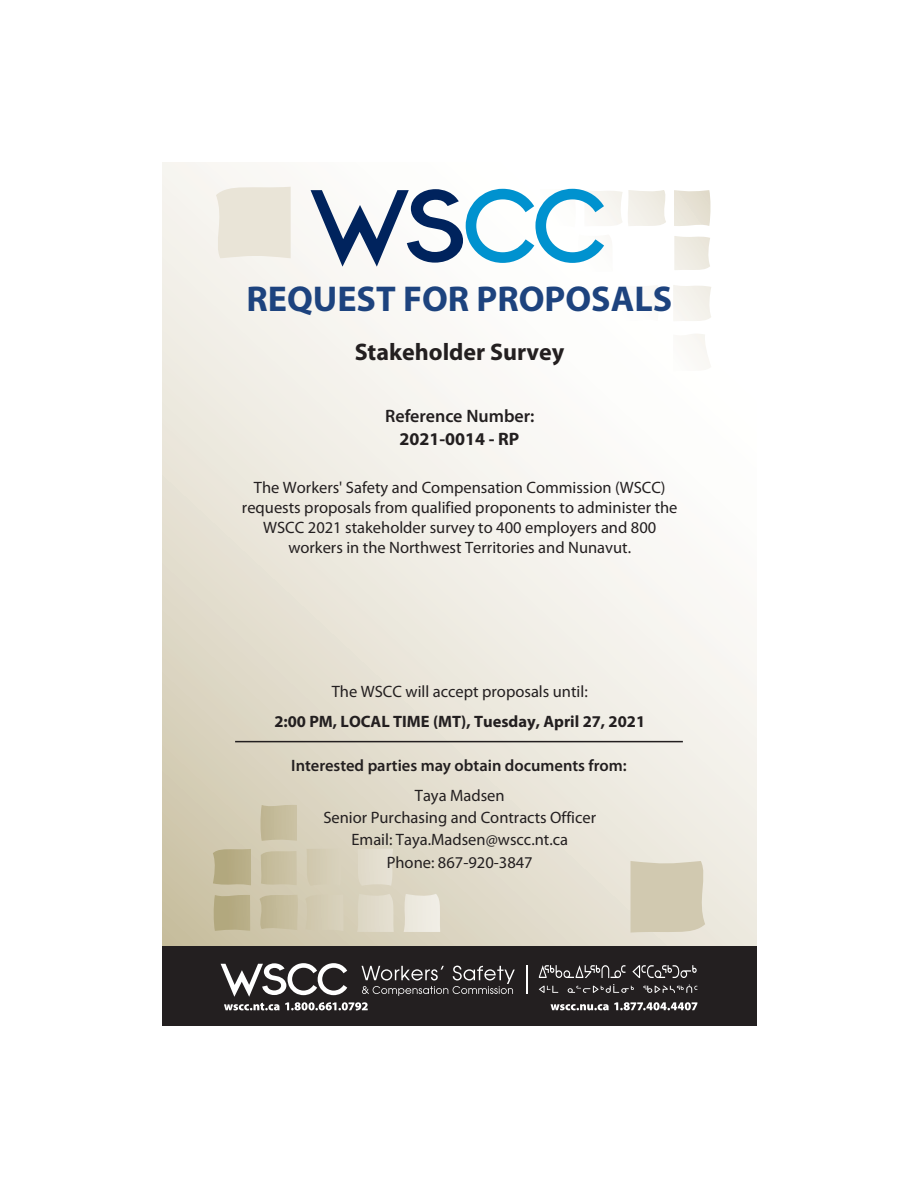
<style>
.page{position:relative;width:918px;height:1188px;background:#fff}
.page>*{position:absolute;margin:0;border:0;box-sizing:border-box;transform-origin:0 0}
.t1{font:700 36px "Myriad Pro";color:#1d437e}
.t2{font:700 24px "Myriad Pro";color:#231f20}
.t3{font:600 18px "Myriad Pro";color:#231f20}
.t4{font:700 18px "Myriad Pro";color:#231f20}
.t5{font:16.5px/19.8px "Myriad Pro";color:#231f20;text-align:center}
.t6{font:700 16.5px "Myriad Pro";color:#231f20}
.t7{font:600 16.5px "Myriad Pro";color:#231f20}
</style>
<div class="page">
<svg style="left:162px;top:162px;width:594px;height:785px"></svg>
<svg style="left:213px;top:849px;width:38px;height:37px"></svg>
<svg style="left:356px;top:894px;width:40px;height:38px;background:#dfd9c8"></svg>
<svg style="left:305px;top:895px;width:38px;height:36px"></svg>
<svg style="left:260px;top:805px;width:37px;height:36px"></svg>
<svg style="left:213px;top:895px;width:37px;height:36px"></svg>
<svg style="left:305px;top:849px;width:38px;height:37px"></svg>
<svg style="left:257px;top:895px;width:42px;height:36px;background:#c6bd9d"></svg>
<svg style="left:213px;top:183px;width:78px;height:75px;background:#ebe6da"></svg>
<svg style="left:673px;top:285px;width:38px;height:36px"></svg>
<svg style="left:622px;top:285px;width:37px;height:36px"></svg>
<svg style="left:674px;top:190px;width:37px;height:36px"></svg>
<svg style="left:674px;top:236px;width:36px;height:34px"></svg>
<svg style="left:673px;top:334px;width:38px;height:37px"></svg>
<svg style="left:356px;top:849px;width:38px;height:37px"></svg>
<svg style="left:261px;top:849px;width:36px;height:36px"></svg>
<svg style="left:403px;top:894px;width:39px;height:38px"></svg>
<svg style="left:631px;top:861px;width:77px;height:75px;background:#d4cdb6"></svg>
<svg style="left:311px;top:189px;width:357px;height:83px"></svg>
<div style="left:162px;top:947px;width:594px;height:79px;background:#231f20"></div>
<svg style="left:539px;top:965px;width:86px;height:13px"></svg>
<svg style="left:632px;top:965px;width:65px;height:13px"></svg>
<svg style="left:539px;top:986px;width:19px;height:7px"></svg>
<svg style="left:568px;top:984px;width:66px;height:9px"></svg>
<hr style="left:526px;top:965px;width:2px;height:29px;background:#fff">
<svg style="left:643px;top:985px;width:54px;height:8px"></svg>
<svg style="left:221px;top:963px;width:294px;height:47px"></svg>
<svg style="left:551px;top:1002px;width:146px;height:8px"></svg>
<hr style="left:235px;top:741px;width:448px;height:1px;background:#231f20">
<h1 class="t1" style="left:246px;top:277px;width:427px">REQUEST FOR PROPOSALS</h1>
<h2 class="t2" style="left:355px;top:337px;width:211px">Stakeholder Survey</h2>
<p class="t3" style="left:385px;top:405px;width:151px">Reference Number:</p>
<p class="t4" style="left:400px;top:429px;width:121px">2021-0014 - RP</p>
<p class="t5" style="left:242px;top:479px;width:437px">The Workers' Safety and Compensation Commission (WSCC) requests proposals from qualified proponents to administer the WSCC 2021 stakeholder survey to 400 employers and 800 workers in the Northwest Territories and Nunavut.</p>
<p class="t5" style="left:332px;top:683px;width:257px">The WSCC will accept proposals until:</p>
<p class="t6" style="left:274px;top:712px;width:372px">2:00 PM, LOCAL TIME (MT), Tuesday, April 27, 2021</p>
<p class="t7" style="left:291px;top:756px;width:337px">Interested parties may obtain documents from:</p>
<p class="t5" style="left:323px;top:786px;width:274px;line-height:21.9px">Taya Madsen<br>Senior Purchasing and Contracts Officer<br>Email: Taya.Madsen@wscc.nt.ca</p>
<p class="t5" style="left:387px;top:854px;width:148px">Phone: 867-920-3847</p>
</div>
